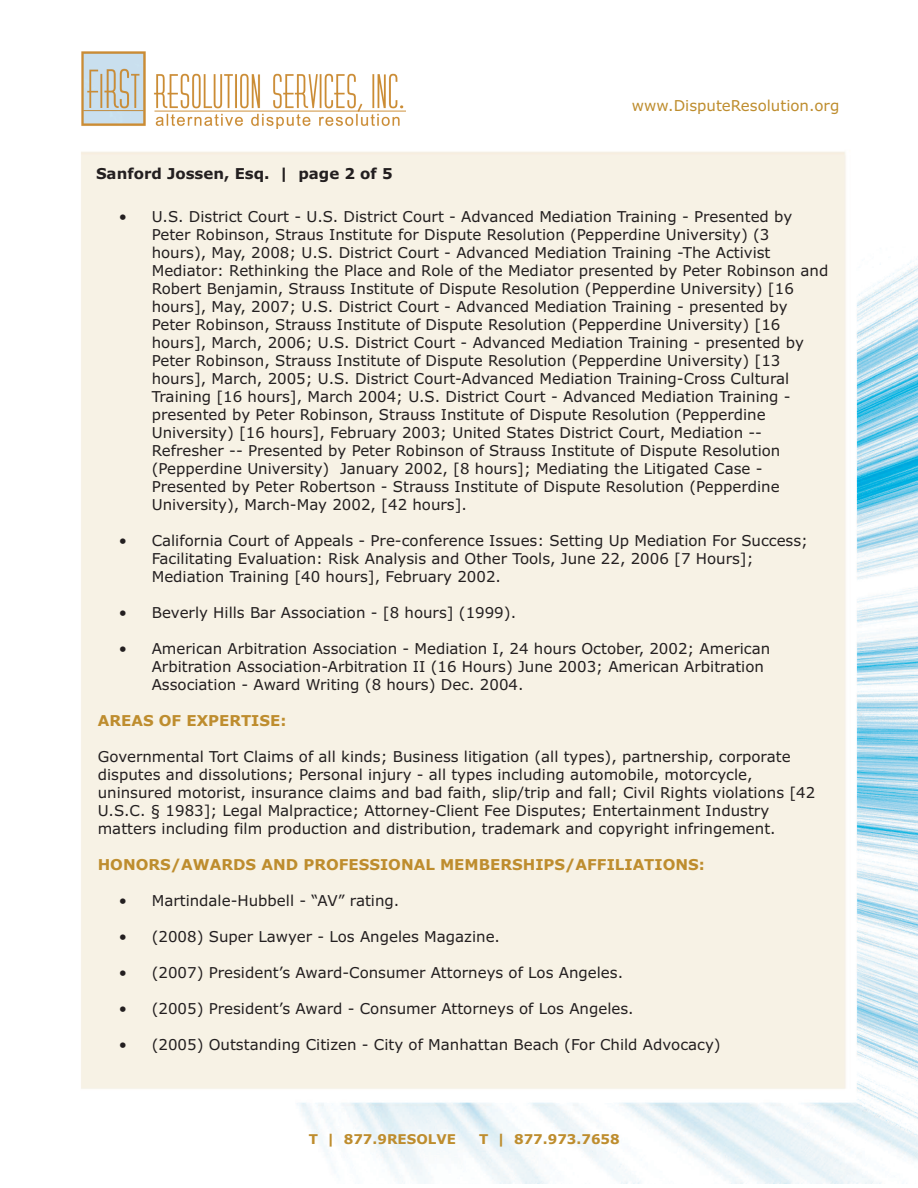
<style>
.page{position:relative;width:918px;height:1188px;background:#fff}
.page>*{position:absolute;margin:0;border:0;box-sizing:border-box;transform-origin:0 0}
.t1{font:15px/18px "Verdana";color:#231f20}
.t2{font:15px "Verdana Bold OTF";color:#be8d2e}
.t3{font:15px "Verdana Bold OTF";color:#231f20}
.t4{font:15px "Verdana";color:#be8d2e}
.t5{font:700 13.5px "Verdana";color:#be8d2e}
</style>
<div class="page">
<img style="left:81px;top:151px;width:837px;height:1032px">
<img style="left:82px;top:51px;width:323px;height:77px">
<p class="t3" style="left:96px;top:166px;width:298px">Sanford Jossen, Esq. | page 2 of 5</p>
<p class="t4" style="left:632px;top:97px;width:209px">www.DisputeResolution.org</p>
<p class="t1" style="left:152px;top:208px;width:678px;text-indent:-33px">• U.S. District Court - U.S. District Court - Advanced Mediation Training - Presented by Peter Robinson, Straus Institute for Dispute Resolution (Pepperdine University) (3<br>hours), May, 2008; U.S. District Court - Advanced Mediation Training -The Activist Mediator: Rethinking the Place and Role of the Mediator presented by Peter Robinson and Robert Benjamin, Strauss Institute of Dispute Resolution (Pepperdine University) [16 hours], May, 2007; U.S. District Court - Advanced Mediation Training - presented by Peter Robinson, Strauss Institute of Dispute Resolution (Pepperdine University) [16 hours], March, 2006; U.S. District Court - Advanced Mediation Training - presented by Peter Robinson, Strauss Institute of Dispute Resolution (Pepperdine University) [13 hours], March, 2005; U.S. District Court-Advanced Mediation Training-Cross Cultural Training [16 hours], March 2004; U.S. District Court - Advanced Mediation Training - presented by Peter Robinson, Strauss Institute of Dispute Resolution (Pepperdine University) [16 hours], February 2003; United States District Court, Mediation -- Refresher -- Presented by Peter Robinson of Strauss Institute of Dispute Resolution (Pepperdine University) January 2002, [8 hours]; Mediating the Litigated Case - Presented by Peter Robertson - Strauss Institute of Dispute Resolution (Pepperdine University), March-May 2002, [42 hours].</p>
<p class="t1" style="left:152px;top:532px;width:658px;text-indent:-33px">• California Court of Appeals - Pre-conference Issues: Setting Up Mediation For Success;<br>Facilitating Evaluation: Risk Analysis and Other Tools, June 22, 2006 [7 Hours];<br>Mediation Training [40 hours], February 2002.</p>
<p class="t1" style="left:119px;top:604px;width:399px">• Beverly Hills Bar Association - [8 hours] (1999).</p>
<p class="t1" style="left:152px;top:640px;width:620px;text-indent:-33px">• American Arbitration Association - Mediation I, 24 hours October, 2002; American<br>Arbitration Association-Arbitration II (16 Hours) June 2003; American Arbitration<br>Association - Award Writing (8 hours) Dec. 2004.</p>
<p class="t2" style="left:98px;top:712px;width:190px">AREAS OF EXPERTISE:</p>
<p class="t1" style="left:98px;top:748px;width:719px">Governmental Tort Claims of all kinds; Business litigation (all types), partnership, corporate disputes and dissolutions; Personal injury - all types including automobile, motorcycle, uninsured motorist, insurance claims and bad faith, slip/trip and fall; Civil Rights violations [42<br>U.S.C. § 1983]; Legal Malpractice; Attorney-Client Fee Disputes; Entertainment Industry matters including film production and distribution, trademark and copyright infringement.</p>
<p class="t2" style="left:98px;top:856px;width:609px">HONORS/AWARDS AND PROFESSIONAL MEMBERSHIPS/AFFILIATIONS:</p>
<p class="t1" style="left:119px;top:892px;width:282px">• Martindale-Hubbell - “AV” rating.</p>
<p class="t1" style="left:119px;top:928px;width:383px">• (2008) Super Lawyer - Los Angeles Magazine.</p>
<p class="t1" style="left:119px;top:964px;width:506px">• (2007) President’s Award-Consumer Attorneys of Los Angeles.</p>
<p class="t1" style="left:119px;top:1000px;width:516px">• (2005) President’s Award - Consumer Attorneys of Los Angeles.</p>
<p class="t1" style="left:119px;top:1036px;width:603px">• (2005) Outstanding Citizen - City of Manhattan Beach (For Child Advocacy)</p>
<p class="t5" style="left:309px;top:1131px;width:149px">T | 877.9RESOLVE</p>
<p class="t5" style="left:479px;top:1131px;width:142px">T | 877.973.7658</p>
</div>
